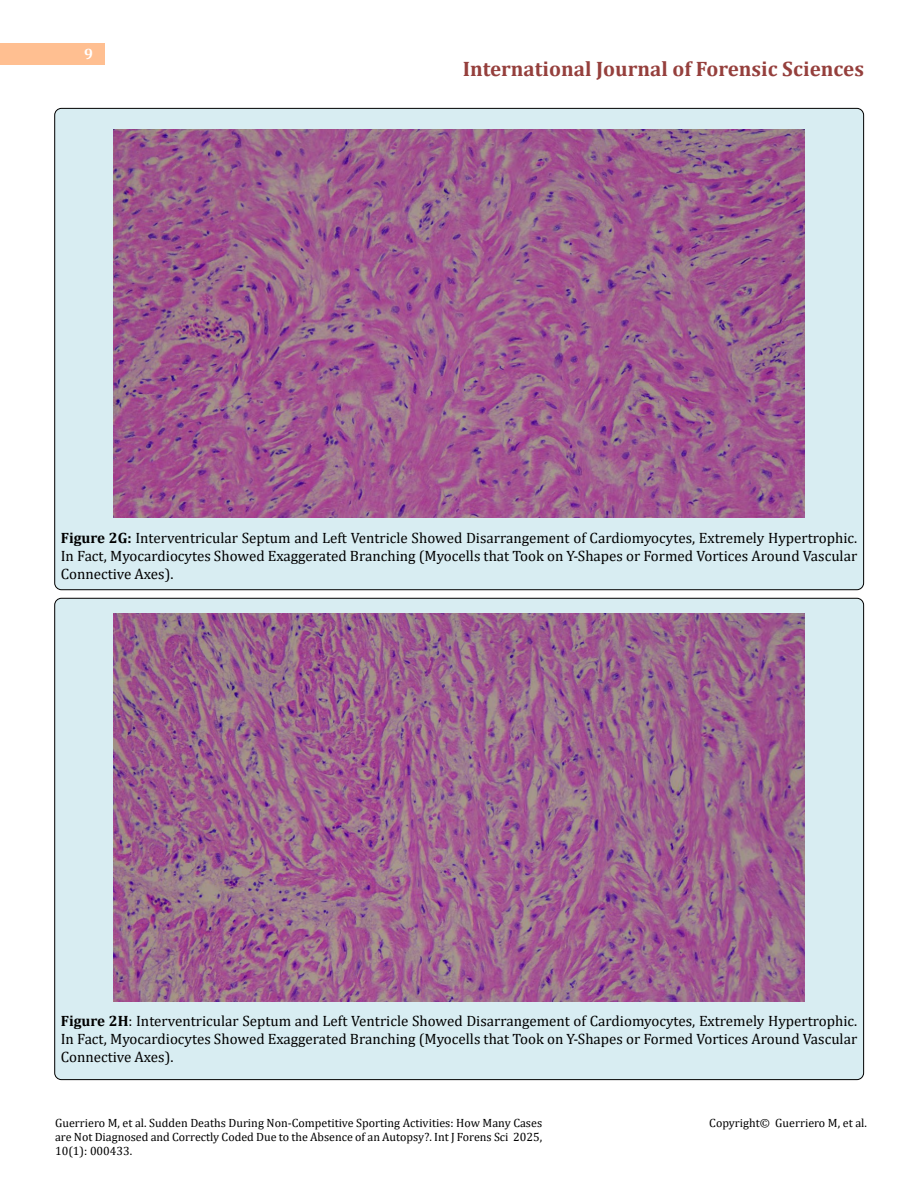
<style>
.page{position:relative;width:918px;height:1188px;background:#fff}
.page>*{position:absolute;margin:0;border:0;box-sizing:border-box;transform-origin:0 0}
.t1{font:700 21px "Cambria";color:#953f3c}
.t2{font:15px/18px "Cambria";color:#000;text-align:justify}
.t3{font:700 15px "Cambria";color:#fff}
.t4{font:12px/14.4px "Cambria";color:#000;text-align:justify}
.s1{font-weight:700}
</style>
<div class="page">
<div style="left:0;top:43px;width:105px;height:21px;background:#ffbf91"></div>
<div style="left:55px;top:598px;width:809px;height:482px;background:#d8edf2;border-radius:7px"></div>
<div style="left:55px;top:108px;width:809px;height:482px;background:#d8edf2;border-radius:7px"></div>
<img style="left:114px;top:129px;width:690px;height:389px">
<img style="left:114px;top:613px;width:690px;height:389px">
<p class="t3" style="left:84px;top:44px;width:10px">9</p>
<h1 class="t1" style="left:463px;top:54px;width:403px">International Journal of Forensic Sciences</h1>
<p class="t2" style="left:61px;top:528px;width:798px"><span class="s1">Figure 2G:</span> Interventricular Septum and Left Ventricle Showed Disarrangement of Cardiomyocytes, Extremely Hypertrophic.<br>In Fact, Myocardiocytes Showed Exaggerated Branching (Myocells that Took on Y-Shapes or Formed Vortices Around Vascular Connective Axes).</p>
<p class="t2" style="left:61px;top:1012px;width:798px"><span class="s1">Figure 2H</span>: Interventricular Septum and Left Ventricle Showed Disarrangement of Cardiomyocytes, Extremely Hypertrophic.<br>In Fact, Myocardiocytes Showed Exaggerated Branching (Myocells that Took on Y-Shapes or Formed Vortices Around Vascular Connective Axes).</p>
<p class="t4" style="left:55px;top:1115px;width:489px">Guerriero M, et al. Sudden Deaths During Non-Competitive Sporting Activities: How Many Cases are Not Diagnosed and Correctly Coded Due to the Absence of an Autopsy?. Int J Forens Sci 2025, 10(1): 000433.</p>
<p class="t4" style="left:709px;top:1115px;width:159px">Copyright© Guerriero M, et al.</p>
</div>
